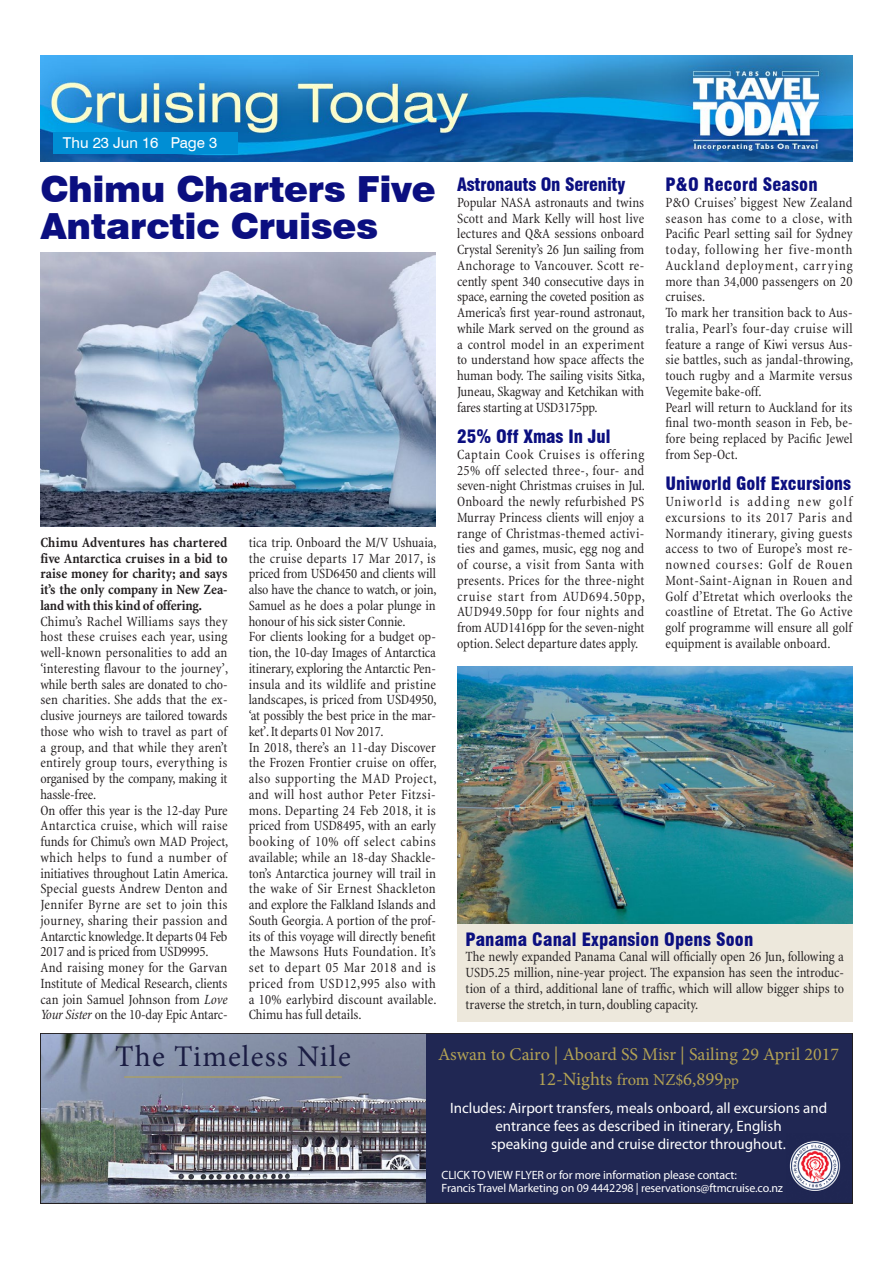
<style>
.page{position:relative;width:893px;height:1263px;background:#fff}
.page>*{position:absolute;margin:0;border:0;box-sizing:border-box;transform-origin:0 0}
.t1{font:900 36px/37.5px "Swiss 721 BT";letter-spacing:-.01em;color:#0b0f80}
.t2{font:30px "Minion Pro";letter-spacing:.04em;color:#1b1d43}
.t3{font:18.75px "Minion Pro";color:#b3a253}
.t4{font:900 condensed 18px "Swiss 721 BT";color:#0b0f80}
.t5{font:18px "Minion Pro";color:#b3a253}
.t6{font:15px/18px "Myriad Pro";color:#fff;text-align:center}
.t7{font:15px "Swiss 721 BT";color:#fff}
.t8{font:condensed 14.25px/15.8px "Minion";letter-spacing:.005em;color:#231f20;text-align:justify}
.t9{font:700 condensed 14.25px/15.8px "Minion";letter-spacing:-.01em;color:#231f20;text-align:justify}
.t10{font:12px/12.8px "Myriad Pro";letter-spacing:-.01em;color:#fff}
.s1{font-style:italic}
.s2{font-size:16.5px}
.s3{font-size:15px}
</style>
<div class="page">
<div style="left:457px;top:899px;width:396px;height:122px;background:#ede8dc"></div>
<img style="left:40px;top:55px;width:813px;height:107px">
<div style="left:53px;top:133px;width:185px;height:21px;background:#008ed4"></div>
<div style="left:425px;top:1033px;width:428px;height:170px;background:#202753"></div>
<img style="left:42px;top:1035px;width:384px;height:166px">
<hr style="left:124px;top:1076px;width:218px;height:1px;background:#b3a253">
<img style="left:789px;top:1140px;width:52px;height:51px">
<div style="left:40px;top:1033px;width:813px;height:170px;border:1px solid #231f20"></div>
<img style="left:457px;top:666px;width:396px;height:257px">
<img style="left:40px;top:253px;width:396px;height:274px">
<p class="t7" style="left:63px;top:134px;width:156px">Thu 23 Jun 16 Page 3</p>
<h1 class="t1" style="left:40px;top:170px;width:397px">Chimu Charters Five<br>Antarctic Cruises</h1>
<p class="t9" style="left:40px;top:535px;width:189px">Chimu Adventures has chartered five Antarctica cruises in a bid to raise money for charity; and says it’s the only company in New Zea&shy;land with this kind of offering.</p>
<p class="t8" style="left:40px;top:613px;width:189px;text-align:left">Chimu’s Rachel Williams says they host these cruises each year, using well-known personalities to add an ‘interesting flavour to the journey’, while berth sales are donated to cho&shy;sen charities. She adds that the ex&shy;clusive journeys are tailored towards those who wish to travel as part of a group, and that while they aren’t entirely group tours, everything is organised by the company, making it hassle-free.<br>On offer this year is the 12-day Pure Antarctica cruise, which will raise funds for Chimu’s own MAD Project, which helps to fund a number of initiatives throughout Latin America.<br>Special guests Andrew Denton and Jennifer Byrne are set to join this journey, sharing their passion and Antarctic knowledge. It departs 04 Feb 2017 and is priced from USD9995.<br>And raising money for the Garvan Institute of Medical Research, clients can join Samuel Johnson from <span class="s1">Love Your Sister</span> on the 10-day Epic Antarc-</p>
<p class="t8" style="left:249px;top:535px;width:189px;text-align:left">tica trip. Onboard the M/V Ushuaia, the cruise departs 17 Mar 2017, is priced from USD6450 and clients will also have the chance to watch, or join, Samuel as he does a polar plunge in honour of his sick sister Connie.<br>For clients looking for a budget op&shy;tion, the 10-day Images of Antarctica itinerary, exploring the Antarctic Pen&shy;insula and its wildlife and pristine landscapes, is priced from USD4950, ‘at possibly the best price in the mar&shy;ket’. It departs 01 Nov 2017.<br>In 2018, there’s an 11-day Discover the Frozen Frontier cruise on offer, also supporting the MAD Project, and will host author Peter Fitzsi&shy;mons. Departing 24 Feb 2018, it is priced from USD8495, with an early booking of 10% off select cabins available; while an 18-day Shackle&shy;ton’s Antarctica journey will trail in the wake of Sir Ernest Shackleton and explore the Falkland Islands and South Georgia. A portion of the prof&shy;its of this voyage will directly benefit the Mawsons Huts Foundation. It’s set to depart 05 Mar 2018 and is priced from USD12,995 also with a 10% earlybird discount available.<br>Chimu has full details.</p>
<p class="t4" style="left:457px;top:174px;width:170px">Astronauts On Serenity</p>
<p class="t8" style="left:457px;top:195px;width:189px">Popular NASA astronauts and twins Scott and Mark Kelly will host live lectures and Q&amp;A sessions onboard Crystal Serenity’s 26 Jun sailing from Anchorage to Vancouver. Scott re&shy;cently spent 340 consecutive days in space, earning the coveted position as America’s first year-round astronaut, while Mark served on the ground as a control model in an experiment to understand how space affects the human body. The sailing visits Sitka, Juneau, Skagway and Ketchikan with fares starting at USD3175pp.</p>
<p class="t4" style="left:457px;top:426px;width:155px">25% Off Xmas In Jul</p>
<p class="t8" style="left:457px;top:447px;width:189px">Captain Cook Cruises is offering 25% off selected three-, four- and seven-night Christmas cruises in Jul.<br>Onboard the newly refurbished PS Murray Princess clients will enjoy a range of Christmas-themed activi&shy;ties and games, music, egg nog and of course, a visit from Santa with presents. Prices for the three-night cruise start from AUD694.50pp, AUD949.50pp for four nights and from AUD1416pp for the seven-night option. Select departure dates apply.</p>
<p class="t4" style="left:665px;top:174px;width:154px">P&amp;O Record Season</p>
<p class="t8" style="left:665px;top:195px;width:189px;text-align:left">P&amp;O Cruises’ biggest New Zealand season has come to a close, with<br>Pacific Pearl setting sail for Sydney today, following her five-month<br>Auckland deployment, carrying more than 34,000 passengers on 20 cruises.<br>To mark her transition back to Aus&shy;tralia, Pearl’s four-day cruise will feature a range of Kiwi versus Aus&shy;sie battles, such as jandal-throwing, touch rugby and a Marmite versus<br>Vegemite bake-off.<br>Pearl will return to Auckland for its final two-month season in Feb, be&shy;fore being replaced by Pacific Jewel from Sep-Oct.</p>
<p class="t4" style="left:665px;top:473px;width:187px">Uniworld Golf Excursions</p>
<p class="t8" style="left:665px;top:494px;width:189px">Uniworld is adding new golf excursions to its 2017 Paris and Normandy itinerary, giving guests access to two of Europe’s most re&shy;nowned courses: Golf de Rouen Mont-Saint-Aignan in Rouen and Golf d’Etretat which overlooks the coastline of Etretat. The Go Active golf programme will ensure all golf equipment is available onboard.</p>
<p class="t4" style="left:466px;top:928px;width:289px">Panama Canal Expansion Opens Soon</p>
<p class="t8" style="left:466px;top:949px;width:380px">The newly expanded Panama Canal will officially open 26 Jun, following a USD5.25 million, nine-year project. The expansion has seen the introduc&shy;tion of a third, additional lane of traffic, which will allow bigger ships to traverse the stretch, in turn, doubling capacity.</p>
<h2 class="t2" style="left:115px;top:1037px;width:237px">The Timeless Nile</h2>
<p class="t5" style="left:438px;top:1042px;width:402px">Aswan to Cairo | Aboard SS Misr | Sailing 29 April 2017</p>
<h3 class="t3" style="left:538px;top:1066px;width:203px">12-Nights <span class="s2">from NZ$</span>6,899<span class="s3">pp</span></h3>
<p class="t6" style="left:450px;top:1099px;width:379px">Includes: Airport transfers, meals onboard, all excursions and entrance fees as described in itinerary, English<br>speaking guide and cruise director throughout.</p>
<p class="t10" style="left:442px;top:1168px;width:343px">CLICK TO VIEW FLYER or for more information please contact:<br>Francis Travel Marketing on 09 4442298 | reservations@ftmcruise.co.nz</p>
</div>
